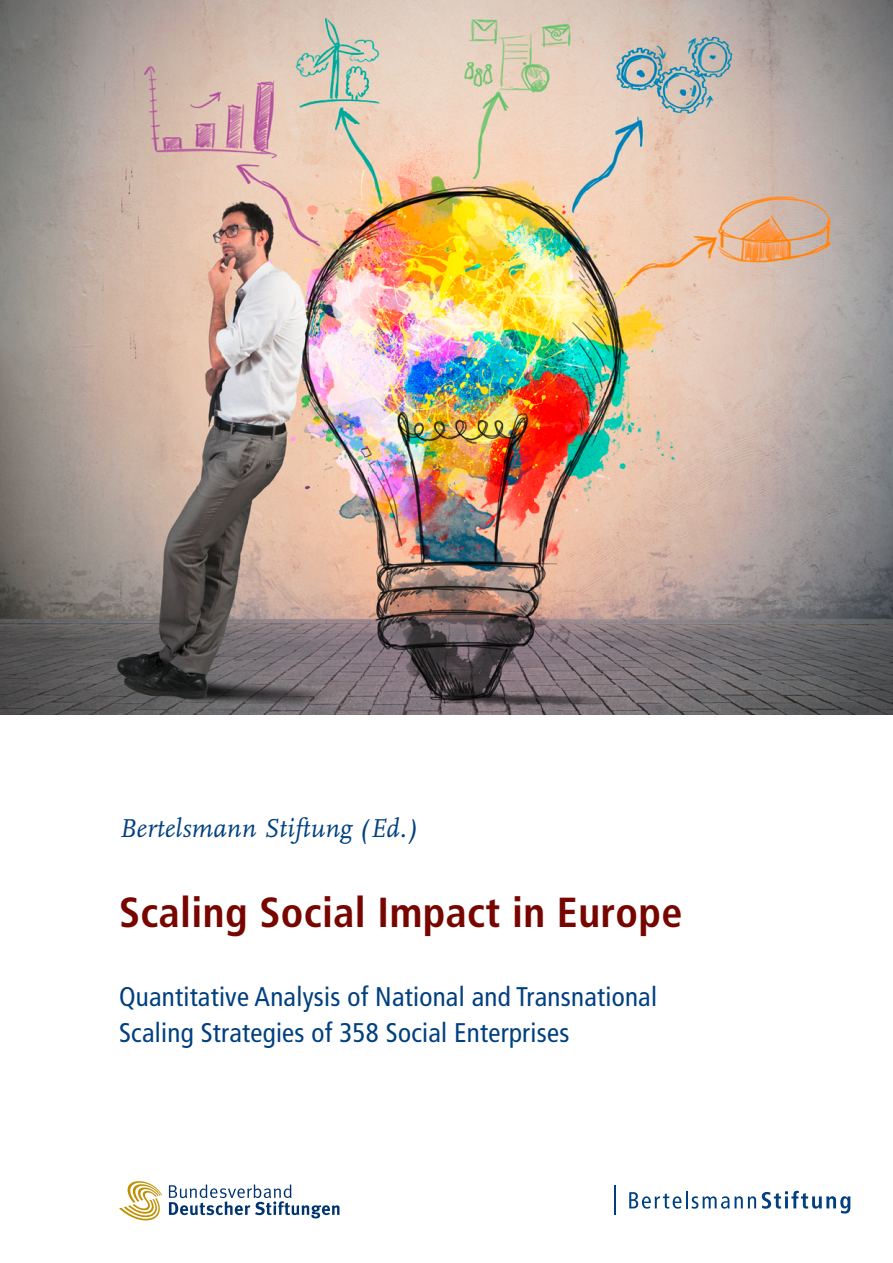
<style>
.page{position:relative;width:893px;height:1263px;background:#fff}
.page>*{position:absolute;margin:0;border:0;box-sizing:border-box;transform-origin:0 0}
.Titel{font:700 condensed 42px "Frutiger LT Com";letter-spacing:.01em;color:#770500}
.Titel-2{font:condensed 27px/36px "Frutiger LT Com";letter-spacing:.01em;color:#004080}
.t1{font:italic 27px "FF Scala";letter-spacing:.01em;color:#004080}
</style>
<div class="page">
<img style="left:0;top:0;width:893px;height:714px">
<svg style="left:629px;top:1191px;width:127px;height:18px"></svg>
<svg style="left:762px;top:1191px;width:88px;height:22px"></svg>
<hr style="left:614px;top:1185px;width:2px;height:30px;background:#004080">
<svg style="left:119px;top:1181px;width:43px;height:39px"></svg>
<svg style="left:169px;top:1184px;width:170px;height:34px"></svg>
<h1 class="t1" style="left:119px;top:814px;width:300px">Bertelsmann Stiftung (Ed.)</h1>
<p class="Titel" style="left:119px;top:887px;width:565px">Scaling Social Impact in Europe</p>
<p class="Titel-2" style="left:119px;top:978px;width:539px">Quantitative Analysis of National and Transnational<br>Scaling Strategies of 358 Social Enterprises</p>
</div>
